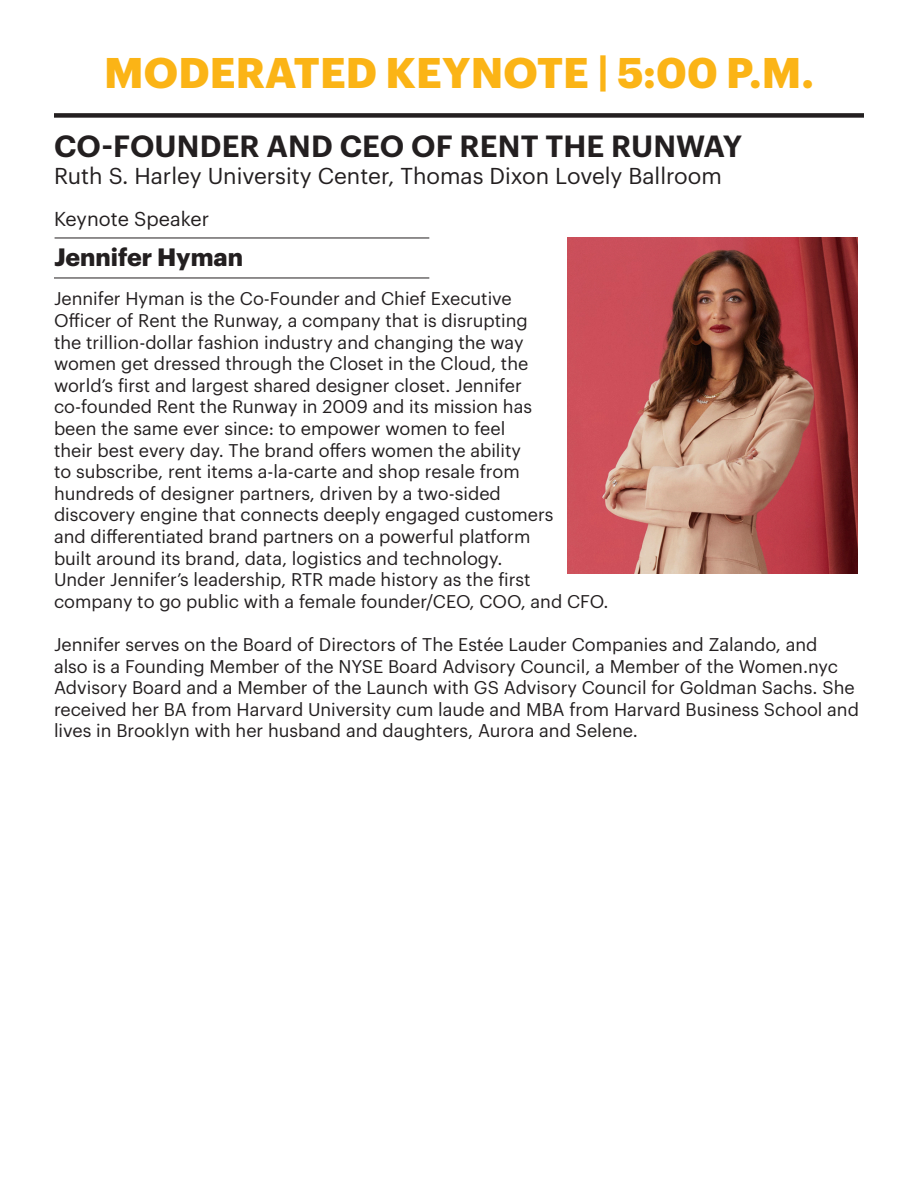
<style>
.page{position:relative;width:918px;height:1188px;background:#fff}
.page>*{position:absolute;margin:0;border:0;box-sizing:border-box;transform-origin:0 0}
.t1{font:700 42px "Graphik";letter-spacing:.005em;color:#fbb416}
.t2{font:600 30px "Graphik";letter-spacing:.005em;color:#231f20}
.t3{font:700 24.6px "Graphik";color:#231f20}
.t4{font:22.5px "Graphik";color:#231f20}
.t5{font:19.65px "Graphik";color:#231f20}
.t6{font:18px/21.6px "Graphik";color:#231f20}
</style>
<div class="page">
<hr style="left:55px;top:238px;width:374px;height:1px;background:#231f20">
<hr style="left:54px;top:278px;width:375px;height:1px;background:#231f20">
<div style="left:54px;top:113px;width:810px;height:5px;background:#231f20"></div>
<img style="left:567px;top:238px;width:291px;height:335px">
<h1 class="t1" style="left:104px;top:40px;width:711px">MODERATED KEYNOTE | 5:00 P.M.</h1>
<h2 class="t2" style="left:54px;top:123px;width:690px">CO-FOUNDER AND CEO OF RENT THE RUNWAY</h2>
<p class="t4" style="left:54px;top:159px;width:669px">Ruth S. Harley University Center, Thomas Dixon Lovely Ballroom</p>
<p class="t5" style="left:54px;top:204px;width:157px">Keynote Speaker</p>
<h3 class="t3" style="left:54px;top:238px;width:191px">Jennifer Hyman</h3>
<p class="t6" style="left:54px;top:287px;width:556px">Jennifer Hyman is the Co-Founder and Chief Executive<br>Officer of Rent the Runway, a company that is disrupting<br>the trillion-dollar fashion industry and changing the way<br>women get dressed through the Closet in the Cloud, the<br>world’s first and largest shared designer closet. Jennifer co-founded Rent the Runway in 2009 and its mission has<br>been the same ever since: to empower women to feel<br>their best every day. The brand offers women the ability<br>to subscribe, rent items a-la-carte and shop resale from<br>hundreds of designer partners, driven by a two-sided<br>discovery engine that connects deeply engaged customers<br>and differentiated brand partners on a powerful platform<br>built around its brand, data, logistics and technology.<br>Under Jennifer’s leadership, RTR made history as the first company to go public with a female founder/CEO, COO, and CFO.</p>
<p class="t6" style="left:54px;top:632px;width:807px">Jennifer serves on the Board of Directors of The Estée Lauder Companies and Zalando, and<br>also is a Founding Member of the NYSE Board Advisory Council, a Member of the Women.nyc Advisory Board and a Member of the Launch with GS Advisory Council for Goldman Sachs. She received her BA from Harvard University cum laude and MBA from Harvard Business School and lives in Brooklyn with her husband and daughters, Aurora and Selene.</p>
</div>
